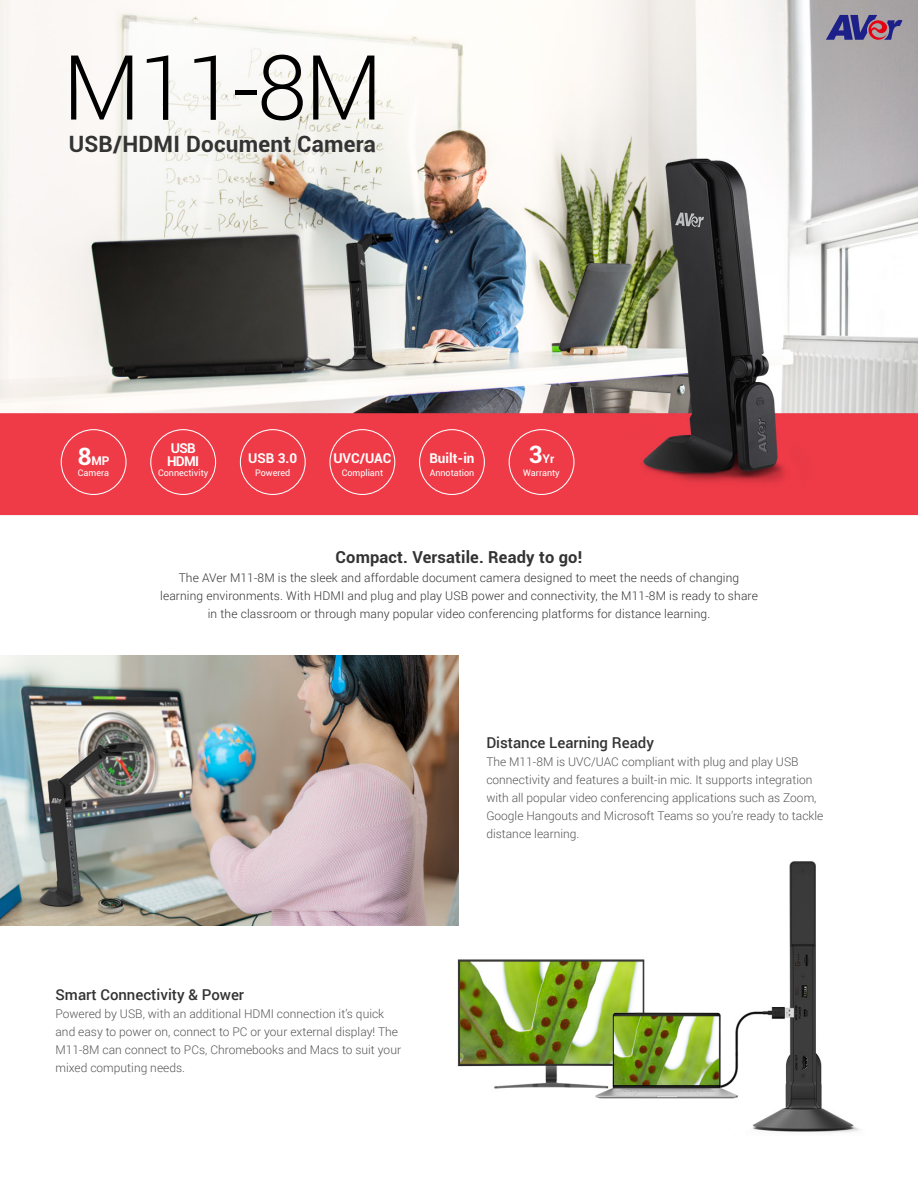
<style>
.page{position:relative;width:918px;height:1188px;background:#fff}
.page>*{position:absolute;margin:0;border:0;box-sizing:border-box;transform-origin:0 0}
.t1{font:300 90px "Roboto";color:#000}
.t2{font:700 22.5px "Roboto";letter-spacing:.01em;color:#333}
.t3{font:700 16.5px "Roboto";letter-spacing:.01em;color:#333}
.t4{font:500 15px "Roboto";color:#333}
.t5{font:700 13.5px/13.5px "Roboto";letter-spacing:-.005em;color:#fff}
.t6{font:300 12px/18px "Roboto";color:#555}
.t7{font:300 12px/18px "Roboto";letter-spacing:.01em;color:#333;text-align:center}
.t8{font:700 12px "Roboto";color:#fff}
.t9{font:9px "Roboto";color:#fff}
.s1{font-size:24px}
</style>
<div class="page">
<img style="left:0;top:0;width:918px;height:926px">
<img style="left:450px;top:809px;width:418px;height:324px">
<img style="left:0;top:655px;width:459px;height:270px">
<svg style="left:826px;top:15px;width:77px;height:25px;background:#725e8c"></svg>
<div style="left:61px;top:429px;width:66px;height:66px;border:1px solid #fff;border-radius:50%"></div>
<div style="left:150px;top:429px;width:66px;height:66px;border:1px solid #fff;border-radius:50%"></div>
<div style="left:240px;top:429px;width:66px;height:66px;border:1px solid #fff;border-radius:50%"></div>
<div style="left:329px;top:429px;width:66px;height:66px;border:1px solid #fff;border-radius:50%"></div>
<div style="left:419px;top:429px;width:66px;height:66px;border:1px solid #fff;border-radius:50%"></div>
<div style="left:509px;top:429px;width:66px;height:66px;border:1px solid #fff;border-radius:50%"></div>
<h1 class="t1" style="left:63px;top:25px;width:322px">M11-8M</h1>
<h2 class="t2" style="left:69px;top:129px;width:309px">USB/HDMI Document Camera</h2>
<p class="t8" style="left:78px;top:452px;width:33px"><span class="s1">8</span>MP</p>
<p class="t9" style="left:78px;top:467px;width:33px">Camera</p>
<p class="t5" style="left:167px;top:441px;width:34px">USB<br>HDMI</p>
<p class="t9" style="left:158px;top:467px;width:52px">Connectivity</p>
<p class="t5" style="left:248px;top:451px;width:51px">USB 3.0</p>
<p class="t9" style="left:255px;top:467px;width:37px">Powered</p>
<p class="t5" style="left:333px;top:451px;width:60px">UVC/UAC</p>
<p class="t9" style="left:342px;top:467px;width:43px">Compliant</p>
<p class="t5" style="left:429px;top:451px;width:47px">Built-in</p>
<p class="t9" style="left:430px;top:467px;width:46px">Annotation</p>
<p class="t8" style="left:529px;top:451px;width:27px"><span class="s1">3</span>Yr</p>
<p class="t9" style="left:523px;top:467px;width:38px">Warranty</p>
<h3 class="t3" style="left:336px;top:545px;width:248px">Compact. Versatile. Ready to go!</h3>
<p class="t7" style="left:160px;top:569px;width:599px">The AVer M11-8M is the sleek and affordable document camera designed to meet the needs of changing learning environments. With HDMI and plug and play USB power and connectivity, the M11-8M is ready to share in the classroom or through many popular video conferencing platforms for distance learning.</p>
<p class="t4" style="left:56px;top:984px;width:190px">Smart Connectivity &amp; Power</p>
<p class="t6" style="left:56px;top:1004px;width:347px">Powered by USB, with an additional HDMI connection it’s quick and easy to power on, connect to PC or your external display! The M11-8M can connect to PCs, Chromebooks and Macs to suit your mixed computing needs.</p>
<p class="t4" style="left:486px;top:733px;width:169px">Distance Learning Ready</p>
<p class="t6" style="left:486px;top:753px;width:338px">The M11-8M is UVC/UAC compliant with plug and play USB connectivity and features a built-in mic. It supports integration with all popular video conferencing applications such as Zoom, Google Hangouts and Microsoft Teams so you’re ready to tackle distance learning.</p>
</div>
